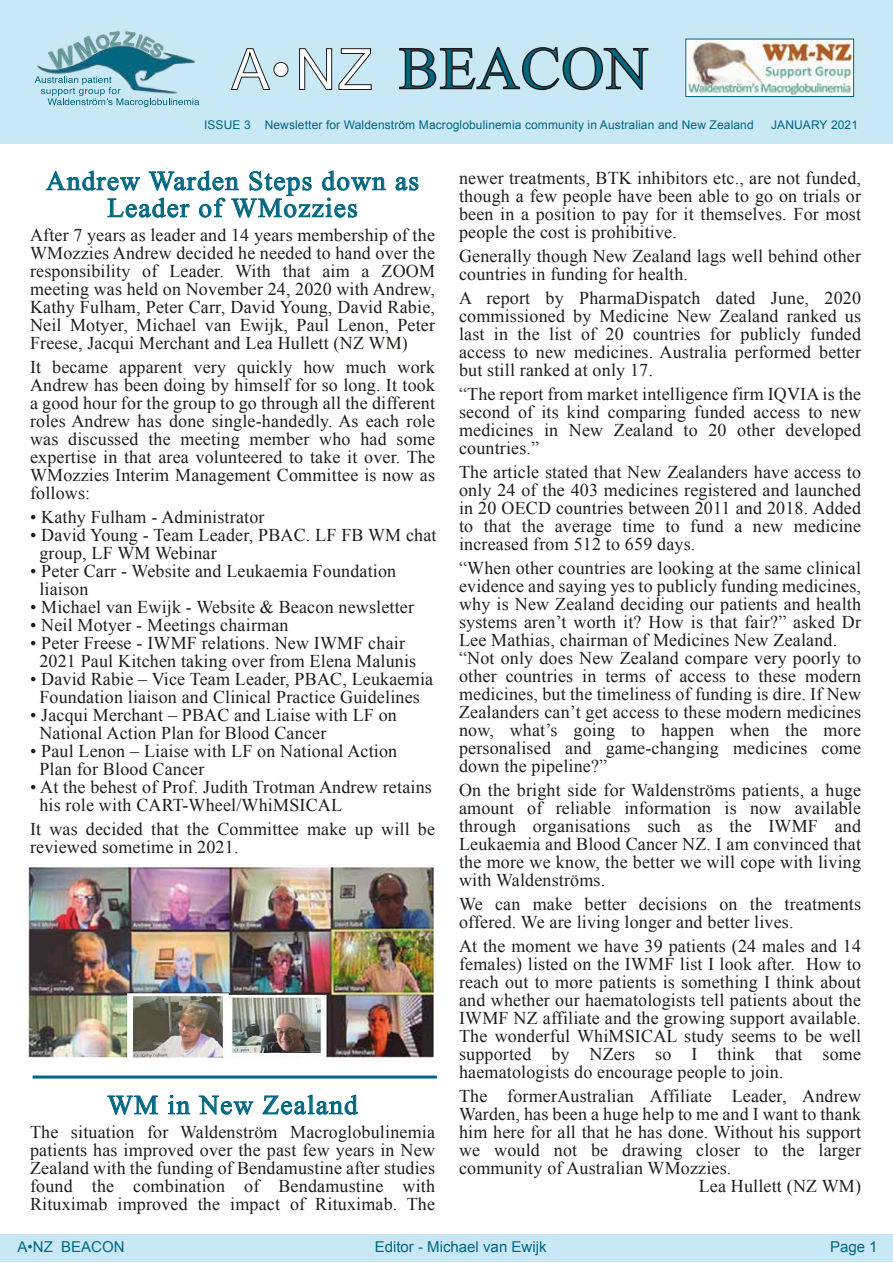
<style>
.page{position:relative;width:893px;height:1263px;background:#fff}
.page>*{position:absolute;margin:0;border:0;box-sizing:border-box;transform-origin:0 0}
.t1{font:60px "Times New Roman";letter-spacing:.01em;color:#006782}
.t2{font:27px/27px "Times New Roman";letter-spacing:.05em;color:#006782;text-align:center}
.t3{font:18px/18px "Times New Roman";letter-spacing:.01em;color:#1d1d1b}
.t4{font:15px "Arial";color:#006782}
.t5{font:12px "Arial";letter-spacing:.01em;color:#006782}
.s1{font-family:"Arial";font-size:57px;color:#fff}
</style>
<div class="page">
<div style="left:0;top:0;width:893px;height:143px;background:#c9e8f6"></div>
<img style="left:688px;top:41px;width:164px;height:54px">
<div style="left:686px;top:39px;width:168px;height:58px;border:1px solid #006782"></div>
<svg style="left:399px;top:47px;width:250px;height:44px"></svg>
<div style="left:0;top:1234px;width:893px;height:27px;background:#c9e8f6"></div>
<svg style="left:240px;top:48px;width:49px;height:42px"></svg>
<svg style="left:299px;top:48px;width:33px;height:42px"></svg>
<svg style="left:338px;top:48px;width:34px;height:42px"></svg>
<img style="left:34px;top:31px;width:206px;height:74px">
<svg style="left:35px;top:76px;width:164px;height:31px"></svg>
<svg style="left:396px;top:177px;width:22px;height:13px"></svg>
<svg style="left:46px;top:171px;width:340px;height:47px"></svg>
<svg style="left:107px;top:1096px;width:51px;height:19px"></svg>
<svg style="left:168px;top:1095px;width:22px;height:19px"></svg>
<svg style="left:199px;top:1096px;width:54px;height:18px"></svg>
<svg style="left:263px;top:1095px;width:95px;height:19px"></svg>
<hr style="left:33px;top:1075px;width:404px;height:3px;background:#006782">
<img style="left:28px;top:865px;width:406px;height:193px">
<p class="t1" style="left:231px;top:28px;width:418px"><span class="s1">A • NZ</span> BEACON</p>
<p class="t5" style="left:204px;top:117px;width:551px">ISSUE 3 Newsletter for Waldenström Macroglobulinemia community in Australian and New Zealand</p>
<p class="t5" style="left:771px;top:117px;width:88px">JANUARY 2021</p>
<p class="t2" style="left:46px;top:167px;width:374px">Andrew Warden Steps down as<br>Leader of WMozzies</p>
<p class="t3" style="left:30px;top:225px;width:407px;text-align:justify">After 7 years as leader and 14 years membership of the WMozzies Andrew decided he needed to hand over the responsibility of Leader. With that aim a ZOOM meeting was held on November 24, 2020 with Andrew, Kathy Fulham, Peter Carr, David Young, David Rabie, Neil Motyer, Michael van Ewijk, Paul Lenon, Peter Freese, Jacqui Merchant and Lea Hullett (NZ WM)</p>
<p class="t3" style="left:30px;top:357px;width:407px;text-align:justify">It became apparent very quickly how much work Andrew has been doing by himself for so long. It took a good hour for the group to go through all the different roles Andrew has done single-handedly. As each role was discussed the meeting member who had some expertise in that area volunteered to take it over. The WMozzies Interim Management Committee is now as follows:</p>
<p class="t3" style="left:30px;top:507px;width:236px">• Kathy Fulham - Administrator</p>
<p class="t3" style="left:39px;top:525px;width:399px;text-indent:-9px">• David Young - Team Leader, PBAC. LF FB WM chat group, LF WM Webinar</p>
<p class="t3" style="left:39px;top:561px;width:358px;text-indent:-9px">• Peter Carr - Website and Leukaemia Foundation liaison</p>
<p class="t3" style="left:30px;top:597px;width:386px">• Michael van Ewijk - Website &amp; Beacon newsletter</p>
<p class="t3" style="left:30px;top:615px;width:260px">• Neil Motyer - Meetings chairman</p>
<p class="t3" style="left:39px;top:633px;width:378px;text-indent:-9px">• Peter Freese - IWMF relations. New IWMF chair<br>2021 Paul Kitchen taking over from Elena Malunis</p>
<p class="t3" style="left:30px;top:669px;width:405px;text-align:center">• David Rabie – Vice Team Leader, PBAC, Leukaemia<br>Foundation liaison and Clinical Practice Guidelines</p>
<p class="t3" style="left:39px;top:705px;width:359px;text-indent:-9px">• Jacqui Merchant – PBAC and Liaise with LF on<br>National Action Plan for Blood Cancer</p>
<p class="t3" style="left:39px;top:741px;width:359px;text-indent:-9px">• Paul Lenon – Liaise with LF on National Action<br>Plan for Blood Cancer</p>
<p class="t3" style="left:39px;top:777px;width:394px;text-indent:-9px">• At the behest of Prof. Judith Trotman Andrew retains his role with CART-Wheel/WhiMSICAL</p>
<p class="t3" style="left:30px;top:819px;width:407px">It was decided that the Committee make up will be reviewed sometime in 2021.</p>
<p class="t2" style="left:107px;top:1091px;width:252px">WM in New Zealand</p>
<p class="t3" style="left:30px;top:1122px;width:407px;text-align:justify">The situation for Waldenström Macroglobulinemia patients has improved over the past few years in New Zealand with the funding of Bendamustine after studies found the combination of Bendamustine with Rituximab improved the impact of Rituximab. The</p>
<p class="t3" style="left:459px;top:168px;width:404px;text-align:justify">newer treatments, BTK inhibitors etc., are not funded, though a few people have been able to go on trials or been in a position to pay for it themselves. For most people the cost is prohibitive.</p>
<p class="t3" style="left:459px;top:246px;width:404px">Generally though New Zealand lags well behind other countries in funding for health.</p>
<p class="t3" style="left:459px;top:288px;width:404px;text-align:justify">A report by PharmaDispatch dated June, 2020 commissioned by Medicine New Zealand ranked us last in the list of 20 countries for publicly funded access to new medicines. Australia performed better but still ranked at only 17.</p>
<p class="t3" style="left:459px;top:384px;width:404px;text-align:justify">“The report from market intelligence firm IQVIA is the second of its kind comparing funded access to new medicines in New Zealand to 20 other developed countries.”</p>
<p class="t3" style="left:459px;top:462px;width:404px;text-align:justify">The article stated that New Zealanders have access to only 24 of the 403 medicines registered and launched in 20 OECD countries between 2011 and 2018. Added to that the average time to fund a new medicine increased from 512 to 659 days.</p>
<p class="t3" style="left:459px;top:558px;width:404px">“When other countries are looking at the same clinical evidence and saying yes to publicly funding medicines, why is New Zealand deciding our patients and health systems aren’t worth it? How is that fair?” asked Dr Lee Mathias, chairman of Medicines New Zealand. “Not only does New Zealand compare very poorly to other countries in terms of access to these modern medicines, but the timeliness of funding is dire. If New Zealanders can’t get access to these modern medicines now, what’s going to happen when the more personalised and game-changing medicines come down the pipeline?”</p>
<p class="t3" style="left:459px;top:780px;width:404px;text-align:justify">On the bright side for Waldenströms patients, a huge amount of reliable information is now available through organisations such as the IWMF and Leukaemia and Blood Cancer NZ. I am convinced that the more we know, the better we will cope with living with Waldenströms.</p>
<p class="t3" style="left:459px;top:894px;width:404px">We can make better decisions on the treatments offered. We are living longer and better lives.</p>
<p class="t3" style="left:459px;top:936px;width:404px;text-align:justify">At the moment we have 39 patients (24 males and 14 females) listed on the IWMF list I look after. How to reach out to more patients is something I think about and whether our haematologists tell patients about the IWMF NZ affiliate and the growing support available.<br>The wonderful WhiMSICAL study seems to be well supported by NZers so I think that some haematologists do encourage people to join.</p>
<p class="t3" style="left:459px;top:1086px;width:404px">The formerAustralian Affiliate Leader, Andrew</p>
<p class="t3" style="left:459px;top:1104px;width:404px">Warden, has been a huge help to me and I want to thank</p>
<p class="t3" style="left:459px;top:1122px;width:404px">him here for all that he has done. Without his support</p>
<p class="t3" style="left:459px;top:1140px;width:404px">we would not be drawing closer to the larger</p>
<p class="t3" style="left:459px;top:1158px;width:274px">community of Australian WMozzies.</p>
<p class="t3" style="left:699px;top:1176px;width:164px">Lea Hullett (NZ WM)</p>
<p class="t4" style="left:18px;top:1237px;width:108px">A•NZ BEACON</p>
<p class="t4" style="left:375px;top:1237px;width:173px">Editor - Michael van Ewijk</p>
<p class="t4" style="left:830px;top:1237px;width:49px">Page 1</p>
</div>
